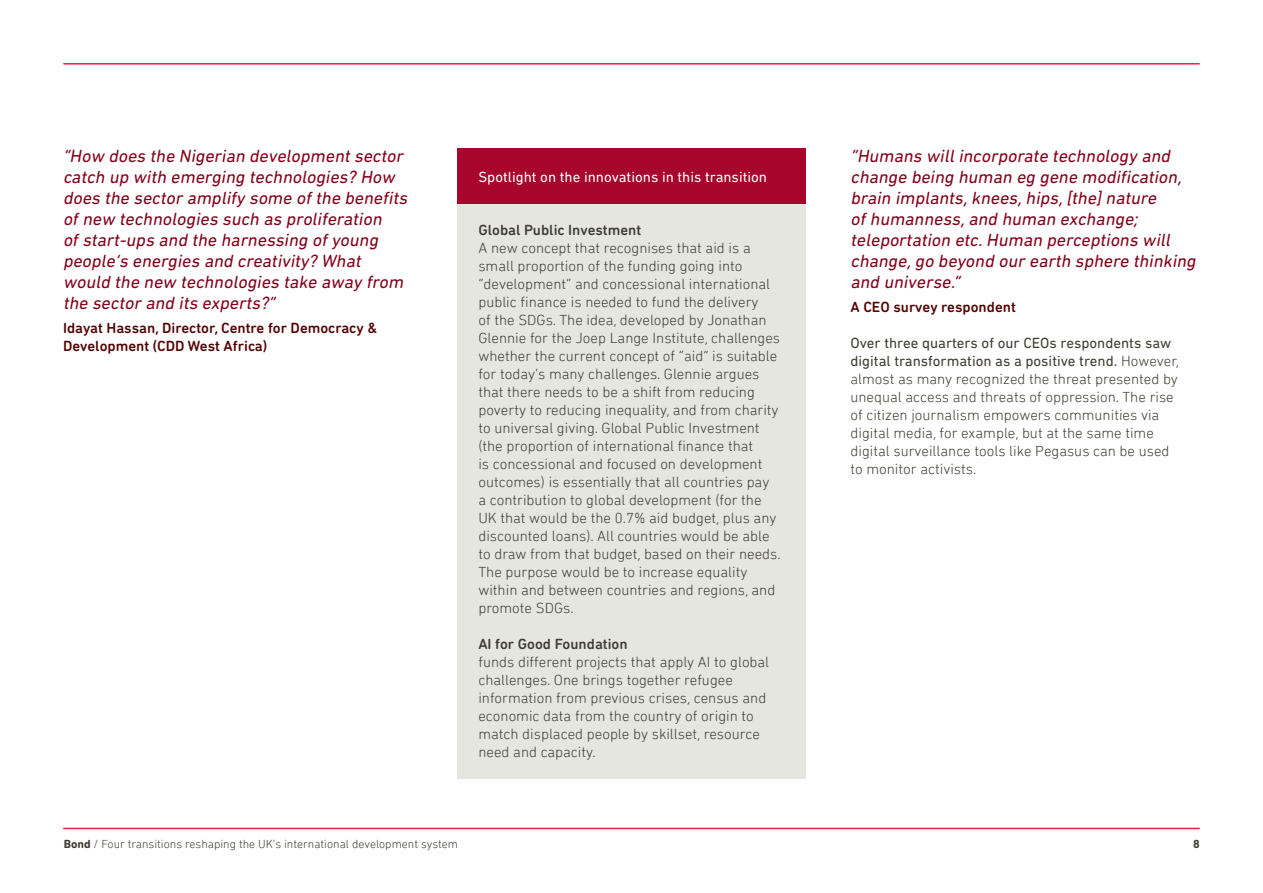
<style>
.page{position:relative;width:1263px;height:893px;background:#fff}
.page>*{position:absolute;margin:0;border:0;box-sizing:border-box;transform-origin:0 0}
.t1{font:italic 18px/21px "DIN Next Rounded LT Pro";color:#820119}
.t2{font:300 15px/18px "DIN Next Rounded LT Pro";color:#3e3c32}
.t3{font:500 15px/18px "DIN Next Rounded LT Pro";color:#530002}
.t4{font:500 15px "DIN Next Rounded LT Pro";color:#3e3c32}
.t5{font:15px "DIN Next Rounded LT Pro";color:#fff}
.t6{font:300 12px "DIN Next Rounded LT Pro";color:#3e3c32}
.t7{font:700 12px "DIN Next Rounded LT Pro";color:#3e3c32}
.s1{font-weight:700}
.s2{font-weight:400}
</style>
<div class="page">
<hr style="left:64px;top:828px;width:1135px;height:1px;background:#ed1943">
<hr style="left:64px;top:63px;width:1135px;height:2px;background:#ed1943">
<div style="left:457px;top:149px;width:349px;height:630px;background:#e6e6e1"></div>
<div style="left:457px;top:149px;width:349px;height:55px;background:#a7052b"></div>
<p class="t1" style="left:63px;top:147px;width:349px">“How does the Nigerian development sector catch up with emerging technologies? How does the sector amplify some of the benefits of new technologies such as proliferation<br>of start-ups and the harnessing of young people’s energies and creativity? What would the new technologies take away from the sector and its experts?”</p>
<p class="t3" style="left:63px;top:320px;width:315px">Idayat Hassan, Director, Centre for Democracy &amp;<br>Development (CDD West Africa)</p>
<p class="t5" style="left:478px;top:171px;width:290px">Spotlight on the innovations in this transition</p>
<p class="t4" style="left:478px;top:224px;width:164px">Global Public Investment</p>
<p class="t2" style="left:478px;top:239px;width:304px">A new concept that recognises that aid is a small proportion of the funding going into “development” and concessional international public finance is needed to fund the delivery<br>of the SDGs. The idea, developed by Jonathan Glennie for the Joep Lange Institute, challenges whether the current concept of “aid” is suitable for today’s many challenges. Glennie argues that there needs to be a shift from reducing poverty to reducing inequality, and from charity to universal giving. Global Public Investment (the proportion of international finance that<br>is concessional and focused on development outcomes) is essentially that all countries pay a contribution to global development (for the UK that would be the 0.7% aid budget, plus any discounted loans). All countries would be able to draw from that budget, based on their needs.<br>The purpose would be to increase equality within and between countries and regions, and promote SDGs.</p>
<p class="t4" style="left:478px;top:638px;width:151px">AI for Good Foundation</p>
<p class="t2" style="left:478px;top:653px;width:292px">funds different projects that apply AI to global challenges. One brings together refugee information from previous crises, census and economic data from the country of origin to match displaced people by skillset, resource need and capacity.</p>
<p class="t6" style="left:64px;top:837px;width:396px"><span class="s1">Bond</span> / Four transitions reshaping the UK’s international development system</p>
<p class="t1" style="left:850px;top:147px;width:350px">“Humans will incorporate technology and change being human eg gene modification, brain implants,knees,hips,[the] nature<br>of humanness,and human exchange; teleportation etc.Human perceptions will change,go beyond our earth sphere thinking and universe.”</p>
<p class="t3" style="left:850px;top:299px;width:167px">A CEO survey respondent</p>
<p class="t2" style="left:850px;top:334px;width:330px"><span class="s2">Over three quarters of our CEOs respondents saw digital transformation as a positive trend.</span> However, almost as many recognized the threat presented by unequal access and threats of oppression. The rise of citizen journalism empowers communities via digital media, for example, but at the same time digital surveillance tools like Pegasus can be used to monitor activists.</p>
<p class="t7" style="left:1193px;top:836px;width:8px">8</p>
</div>
